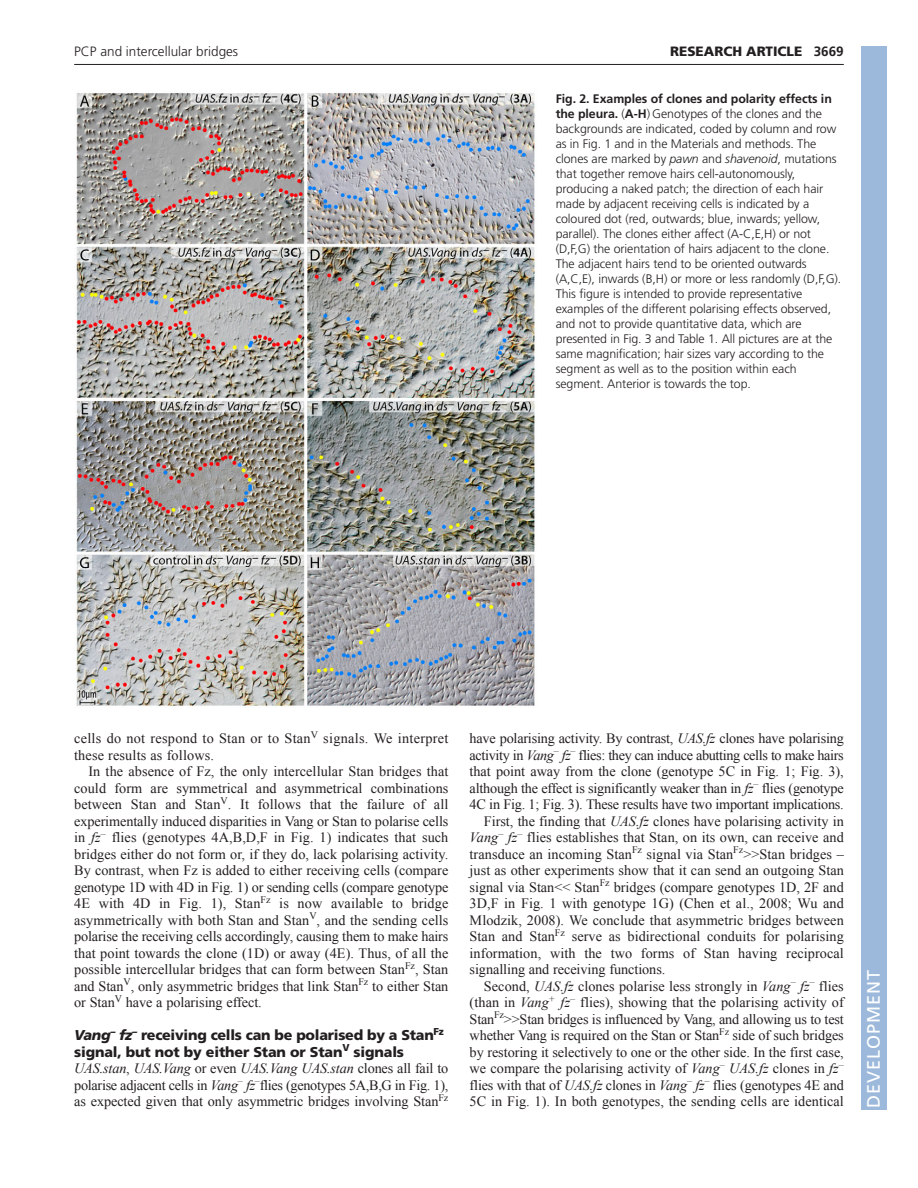
<style>
.page{position:relative;width:918px;height:1188px;background:#fff}
.page>*{position:absolute;margin:0;border:0;box-sizing:border-box;transform-origin:0 0}
.t1{font:18px "Frutiger LT Std";letter-spacing:.055em;color:#fff}
.t2{font:14.25px/16.5px "Times New Roman";letter-spacing:-.005em;color:#231f20;text-align:justify}
.t3{font:900 14.25px/16.5px "Frutiger LT Std";letter-spacing:-.01em;color:#231f20}
.t4{font:14.25px/16.5px "Times New Roman";letter-spacing:.02em;color:#231f20}
.t5{font:14.25px "Times New Roman";letter-spacing:-.025em;color:#231f20}
.t6{font:300 13.5px "Frutiger";color:#231f20}
.t7{font:900 13.5px "Frutiger LT Std";color:#231f20}
.t8{font:300 12.3px/15px "Frutiger";letter-spacing:-.005em;color:#231f20}
.s1{font-weight:700}
.s2{font-style:italic}
</style>
<div class="page">
<hr style="left:74px;top:64px;width:770px;height:1px;background:#231f20">
<img style="left:76px;top:93px;width:460px;height:615px">
<div style="left:861px;top:46px;width:25px;height:1064px;background:#9cb9db"></div>
<p class="t6" style="left:74px;top:46px;width:165px">PCP and intercellular bridges</p>
<p class="t7" style="left:670px;top:45px;width:175px">RESEARCH ARTICLE <span class="s1">3669</span></p>
<p class="t8" style="left:556px;top:92px;width:287px"><span class="s1">Fig. 2. Examples of clones and polarity effects in the pleura.</span> (<span class="s1">A-H</span>) Genotypes of the clones and the backgrounds are indicated, coded by column and row as in Fig. 1 and in the Materials and methods. The clones are marked by <span class="s2">pawn</span> and <span class="s2">shavenoid</span>, mutations that together remove hairs cell-autonomously, producing a naked patch; the direction of each hair made by adjacent receiving cells is indicated by a coloured dot (red, outwards; blue, inwards; yellow, parallel). The clones either affect (A-C,E,H) or not (D,F,G) the orientation of hairs adjacent to the clone.<br>The adjacent hairs tend to be oriented outwards (A,C,E), inwards (B,H) or more or less randomly (D,F,G).<br>This figure is intended to provide representative examples of the different polarising effects observed, and not to provide quantitative data, which are presented in Fig. 3 and Table 1. All pictures are at the same magnification; hair sizes vary according to the segment as well as to the position within each segment. Anterior is towards the top.</p>
<p class="t4" style="left:74px;top:730px;width:376px">cells do not respond to Stan or to Stan<sup>V</sup> signals. We interpret these results as follows.</p>
<p class="t2" style="left:74px;top:763px;width:376px;text-indent:14px">In the absence of Fz, the only intercellular Stan bridges that could form are symmetrical and asymmetrical combinations between Stan and Stan<sup>V</sup>. It follows that the failure of all experimentally induced disparities in Vang or Stan to polarise cells in <span class="s2">fz</span><sup>–</sup> flies (genotypes 4A,B,D,F in Fig. 1) indicates that such bridges either do not form or, if they do, lack polarising activity.<br>By contrast, when Fz is added to either receiving cells (compare genotype 1D with 4D in Fig. 1) or sending cells (compare genotype 4E with 4D in Fig. 1), Stan<sup>Fz</sup> is now available to bridge asymmetrically with both Stan and Stan<sup>V</sup>, and the sending cells polarise the receiving cells accordingly, causing them to make hairs that point towards the clone (1D) or away (4E). Thus, of all the possible intercellular bridges that can form between Stan<sup>Fz</sup>, Stan and Stan<sup>V</sup>, only asymmetric bridges that link Stan<sup>Fz</sup> to either Stan or Stan<sup>V</sup> have a polarising effect.</p>
<p class="t3" style="left:74px;top:1028px;width:371px"><span class="s2">Vang</span><sup>–</sup> <span class="s2">fz</span><sup>–</sup> receiving cells can be polarised by a Stan<sup>Fz </sup>signal, but not by either Stan or Stan<sup>V</sup> signals</p>
<p class="t2" style="left:74px;top:1060px;width:376px"><span class="s2">UAS.stan</span>, <span class="s2">UAS.Vang</span> or even <span class="s2">UAS.Vang UAS.stan</span> clones all fail to polarise adjacent cells in <span class="s2">Vang</span><sup>–</sup> <span class="s2">fz</span><sup>–</sup>flies (genotypes 5A,B,G in Fig. 1), as expected given that only asymmetric bridges involving Stan<sup>Fz</sup></p>
<p class="t2" style="left:470px;top:730px;width:376px">have polarising activity. By contrast, <span class="s2">UAS.fz</span> clones have polarising</p>
<p class="t5" style="left:470px;top:747px;width:376px">activity in <span class="s2">Vang</span><sup>–</sup> <span class="s2">fz</span><sup>–</sup> flies: they can induce abutting cells to make hairs</p>
<p class="t2" style="left:470px;top:763px;width:376px">that point away from the clone (genotype 5C in Fig. 1; Fig. 3),</p>
<p class="t2" style="left:470px;top:780px;width:376px">although the effect is significantly weaker than in <span class="s2">fz</span><sup>–</sup> flies (genotype</p>
<p class="t2" style="left:470px;top:796px;width:376px">4C in Fig. 1; Fig. 3). These results have two important implications.</p>
<p class="t2" style="left:484px;top:813px;width:361px">First, the finding that <span class="s2">UAS.fz</span> clones have polarising activity in</p>
<p class="t2" style="left:470px;top:829px;width:376px"><span class="s2">Vang</span><sup>–</sup> <span class="s2">fz</span><sup>–</sup> flies establishes that Stan, on its own, can receive and</p>
<p class="t2" style="left:470px;top:846px;width:376px">transduce an incoming Stan<sup>Fz</sup> signal via Stan<sup>Fz</sup>&gt;&gt;Stan bridges –</p>
<p class="t2" style="left:470px;top:862px;width:376px">just as other experiments show that it can send an outgoing Stan</p>
<p class="t2" style="left:470px;top:879px;width:376px">signal via Stan&lt;&lt; Stan<sup>Fz</sup> bridges (compare genotypes 1D, 2F and</p>
<p class="t2" style="left:470px;top:895px;width:376px">3D,F in Fig. 1 with genotype 1G) (Chen et al., 2008; Wu and</p>
<p class="t2" style="left:470px;top:912px;width:376px">Mlodzik, 2008). We conclude that asymmetric bridges between</p>
<p class="t2" style="left:470px;top:928px;width:376px">Stan and Stan<sup>Fz</sup> serve as bidirectional conduits for polarising</p>
<p class="t2" style="left:470px;top:945px;width:376px">information, with the two forms of Stan having reciprocal</p>
<p class="t2" style="left:470px;top:961px;width:197px">signalling and receiving functions.</p>
<p class="t2" style="left:484px;top:978px;width:361px">Second, <span class="s2">UAS.fz</span> clones polarise less strongly in <span class="s2">Vang</span><sup>–</sup> <span class="s2">fz</span><sup>–</sup> flies</p>
<p class="t2" style="left:470px;top:994px;width:376px">(than in <span class="s2">Vang</span><sup>+</sup> <span class="s2">fz</span><sup>–</sup> flies), showing that the polarising activity of</p>
<p class="t2" style="left:470px;top:1011px;width:376px">Stan<sup>Fz</sup>&gt;&gt;Stan bridges is influenced by Vang, and allowing us to test</p>
<p class="t2" style="left:470px;top:1027px;width:376px">whether Vang is required on the Stan or Stan<sup>Fz</sup> side of such bridges</p>
<p class="t2" style="left:470px;top:1044px;width:376px">by restoring it selectively to one or the other side. In the first case,</p>
<p class="t2" style="left:470px;top:1060px;width:376px">we compare the polarising activity of <span class="s2">Vang</span><sup>–</sup> <span class="s2">UAS.fz</span> clones in <span class="s2">fz</span><sup>–</sup></p>
<p class="t2" style="left:470px;top:1077px;width:376px">flies with that of <span class="s2">UAS.fz</span> clones in <span class="s2">Vang</span><sup>–</sup> <span class="s2">fz</span><sup>–</sup> flies (genotypes 4E and</p>
<p class="t2" style="left:470px;top:1093px;width:376px">5C in Fig. 1). In both genotypes, the sending cells are identical</p>
<p class="t1" style="left:863px;top:1108px;width:140px;rotate:-90deg">DEVELOPMENT</p>
</div>
